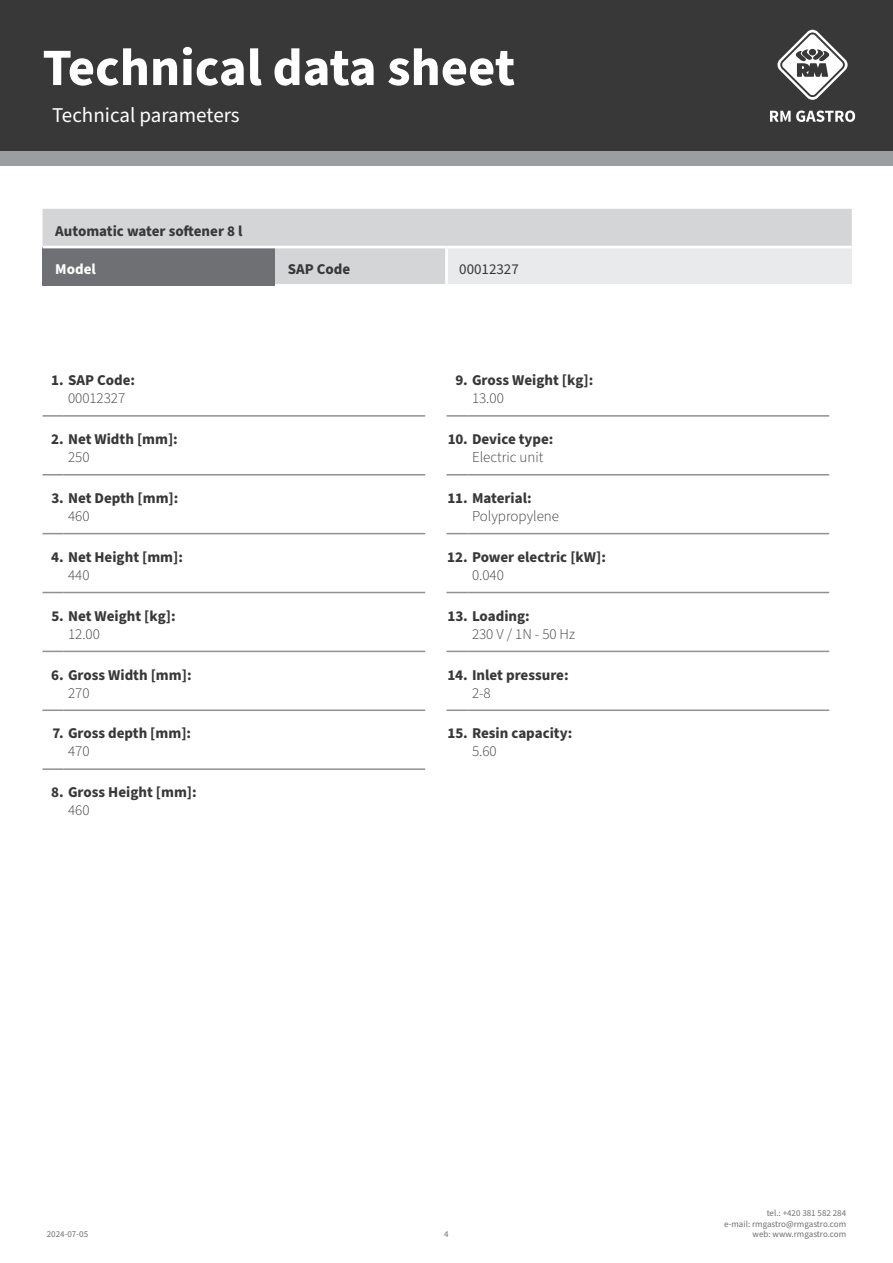
<style>
.page{position:relative;width:893px;height:1263px;background:#fff}
.page>*{position:absolute;margin:0;border:0;box-sizing:border-box;transform-origin:0 0}
.t1{font:700 52.5px "Source Sans Pro";color:#fff}
.kapitola{font:21px "Source Sans Pro";color:#fff}
.WebTechnicalNr{font:700 15px "Source Sans Pro";color:#383839}
.WebTechnicalValue{font:300 15px "Source Sans Pro";color:#383839}
.tabulka_-_text{font:700 15px "Source Sans Pro";color:#383839}
.tabulka_-_text-2{font:15px "Source Sans Pro";color:#383839}
.tabulka_-_text-3{font:700 15px "Source Sans Pro";color:#fff}
.t2{font:9px/10.8px "Source Sans Pro";color:#6f7073;text-align:right}
</style>
<div class="page">
<div style="left:0;top:0;width:893px;height:166px;background:#9b9da0"></div>
<div style="left:0;top:0;width:893px;height:151px;background:#383839"></div>
<svg style="left:777px;top:30px;width:71px;height:70px"></svg>
<svg style="left:770px;top:111px;width:85px;height:11px"></svg>
<hr style="left:64px;top:415px;width:361px;height:2px;background:#8f9194">
<hr style="left:468px;top:415px;width:361px;height:2px;background:#8f9194">
<hr style="left:64px;top:474px;width:361px;height:1px;background:#8f9194">
<hr style="left:468px;top:474px;width:361px;height:1px;background:#8f9194">
<hr style="left:64px;top:533px;width:361px;height:1px;background:#8f9194">
<hr style="left:468px;top:533px;width:361px;height:1px;background:#8f9194">
<hr style="left:64px;top:592px;width:361px;height:1px;background:#8f9194">
<hr style="left:468px;top:592px;width:361px;height:1px;background:#8f9194">
<hr style="left:64px;top:651px;width:361px;height:1px;background:#8f9194">
<hr style="left:468px;top:651px;width:361px;height:1px;background:#8f9194">
<hr style="left:64px;top:709px;width:361px;height:2px;background:#8f9194">
<hr style="left:468px;top:709px;width:361px;height:2px;background:#8f9194">
<hr style="left:64px;top:768px;width:361px;height:2px;background:#8f9194">
<hr style="left:43px;top:415px;width:21px;height:2px;background:#8f9194">
<hr style="left:446px;top:415px;width:22px;height:2px;background:#8f9194">
<svg style="left:43px;top:474px;width:21px;height:1px"></svg>
<svg style="left:446px;top:474px;width:22px;height:1px"></svg>
<svg style="left:43px;top:533px;width:21px;height:1px"></svg>
<svg style="left:446px;top:533px;width:22px;height:1px"></svg>
<svg style="left:43px;top:592px;width:21px;height:1px"></svg>
<svg style="left:446px;top:592px;width:22px;height:1px"></svg>
<svg style="left:43px;top:651px;width:21px;height:1px"></svg>
<svg style="left:446px;top:651px;width:22px;height:1px"></svg>
<hr style="left:43px;top:709px;width:21px;height:2px;background:#8f9194">
<hr style="left:446px;top:709px;width:22px;height:2px;background:#8f9194">
<hr style="left:43px;top:768px;width:21px;height:2px;background:#8f9194">
<div style="left:43px;top:209px;width:809px;height:75px;background:#d4d5d7"></div>
<div style="left:43px;top:247px;width:232px;height:38px;background:#6f7073"></div>
<div style="left:446px;top:247px;width:406px;height:38px;background:#e9eaeb"></div>
<hr style="left:445px;top:248px;width:3px;height:36px;background:#fff">
<hr style="left:446px;top:284px;width:406px;height:3px;background:#fff">
<hr style="left:43px;top:246px;width:232px;height:2px;background:#fff">
<hr style="left:275px;top:246px;width:171px;height:2px;background:#fff">
<hr style="left:446px;top:246px;width:406px;height:2px;background:#fff">
<h1 class="t1" style="left:43px;top:32px;width:474px">Technical data sheet</h1>
<p class="kapitola" style="left:52px;top:101px;width:189px">Technical parameters</p>
<p class="tabulka_-_text" style="left:55px;top:220px;width:189px">Automatic water softener 8 l</p>
<p class="tabulka_-_text-3" style="left:55px;top:259px;width:42px">Model</p>
<p class="tabulka_-_text" style="left:288px;top:259px;width:64px">SAP Code</p>
<p class="tabulka_-_text-2" style="left:459px;top:259px;width:61px">00012327</p>
<p class="WebTechnicalNr" style="left:51px;top:370px;width:85px">1. SAP Code:</p>
<p class="WebTechnicalValue" style="left:68px;top:388px;width:59px">00012327</p>
<p class="WebTechnicalNr" style="left:456px;top:370px;width:139px">9. Gross Weight [kg]:</p>
<p class="WebTechnicalValue" style="left:472px;top:388px;width:33px">13.00</p>
<p class="WebTechnicalNr" style="left:51px;top:429px;width:128px">2. Net Width [mm]:</p>
<p class="WebTechnicalValue" style="left:68px;top:447px;width:23px">250</p>
<p class="WebTechnicalNr" style="left:448px;top:429px;width:107px">10. Device type:</p>
<p class="WebTechnicalValue" style="left:472px;top:447px;width:73px">Electric unit</p>
<p class="WebTechnicalNr" style="left:51px;top:488px;width:129px">3. Net Depth [mm]:</p>
<p class="WebTechnicalValue" style="left:68px;top:506px;width:23px">460</p>
<p class="WebTechnicalNr" style="left:448px;top:488px;width:86px">11. Material:</p>
<p class="WebTechnicalValue" style="left:472px;top:506px;width:89px">Polypropylene</p>
<p class="WebTechnicalNr" style="left:51px;top:547px;width:133px">4. Net Height [mm]:</p>
<p class="WebTechnicalValue" style="left:68px;top:565px;width:23px">440</p>
<p class="WebTechnicalNr" style="left:447px;top:547px;width:160px">12. Power electric [kW]:</p>
<p class="WebTechnicalValue" style="left:472px;top:565px;width:33px">0.040</p>
<p class="WebTechnicalNr" style="left:51px;top:605px;width:126px">5. Net Weight [kg]:</p>
<p class="WebTechnicalValue" style="left:68px;top:624px;width:33px">12.00</p>
<p class="WebTechnicalNr" style="left:447px;top:605px;width:84px">13. Loading:</p>
<p class="WebTechnicalValue" style="left:472px;top:624px;width:105px">230 V / 1N - 50 Hz</p>
<p class="WebTechnicalNr" style="left:51px;top:664px;width:142px">6. Gross Width [mm]:</p>
<p class="WebTechnicalValue" style="left:68px;top:682px;width:23px">270</p>
<p class="WebTechnicalNr" style="left:447px;top:664px;width:123px">14. Inlet pressure:</p>
<p class="WebTechnicalValue" style="left:472px;top:682px;width:20px">2-8</p>
<p class="WebTechnicalNr" style="left:52px;top:723px;width:140px">7. Gross depth [mm]:</p>
<p class="WebTechnicalValue" style="left:68px;top:741px;width:23px">470</p>
<p class="WebTechnicalNr" style="left:447px;top:723px;width:126px">15. Resin capacity:</p>
<p class="WebTechnicalValue" style="left:472px;top:741px;width:26px">5.60</p>
<p class="WebTechnicalNr" style="left:51px;top:782px;width:147px">8. Gross Height [mm]:</p>
<p class="WebTechnicalValue" style="left:68px;top:800px;width:23px">460</p>
<p class="t2" style="left:47px;top:1229px;width:43px">2024-07-05</p>
<p class="t2" style="left:444px;top:1229px;width:6px">4</p>
<p class="t2" style="left:724px;top:1208px;width:124px">tel.: +420 381 582 284<br>e-mail: rmgastro@rmgastro.com web: www.rmgastro.com</p>
</div>
